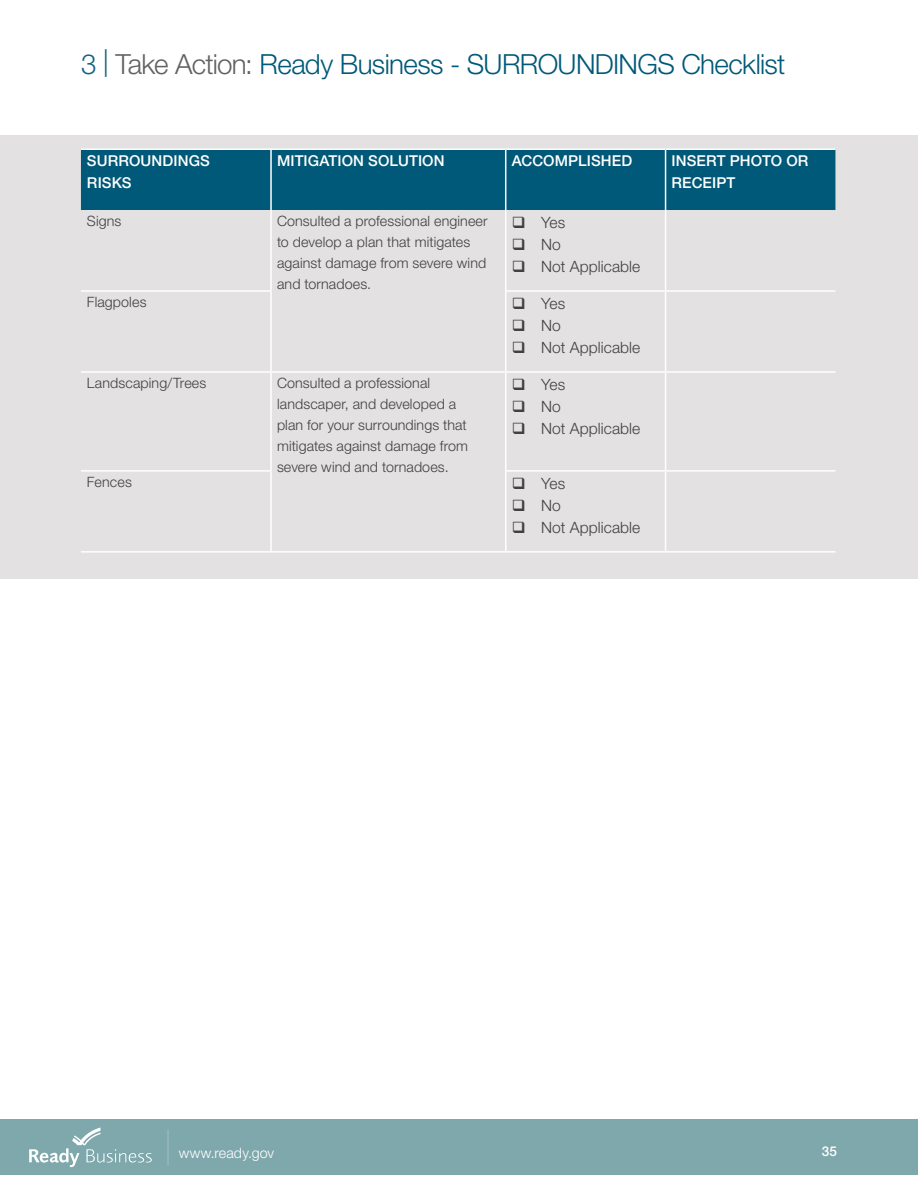
<style>
.page{position:relative;width:918px;height:1188px;background:#fff}
.page>*{position:absolute;margin:0;border:0;box-sizing:border-box;transform-origin:0 0}
.t1{font:300 27.75px "Helvetica Neue LT Std";letter-spacing:-.025em;color:#005978}
.t2{font:300 15.6px "Helvetica Neue LT Std";letter-spacing:.005em;color:#414042}
.t3{font:500 15px/22.5px "Helvetica Neue LT Std";letter-spacing:.005em;color:#fff}
.t4{font:300 14.25px/21px "Helvetica Neue LT Std";letter-spacing:.01em;color:#414042}
.t5{font:300 14.25px "Helvetica Neue LT Std";letter-spacing:.01em;color:#fff}
.t6{font:500 13.5px "Helvetica Neue LT Std";color:#fff}
.s1{color:#156281}
.s2{color:#626264}
</style>
<div class="page">
<div style="left:0;top:1119px;width:918px;height:55px;background:#7fa8ad"></div>
<svg style="left:29px;top:1128px;width:123px;height:39px"></svg>
<hr style="left:167px;top:1130px;width:2px;height:35px;background:#fff">
<div style="left:0;top:135px;width:918px;height:444px;background:#e3e1e1"></div>
<div style="left:81px;top:150px;width:754px;height:60px;background:#005978"></div>
<hr style="left:81px;top:148px;width:190px;height:2px;background:#fff">
<hr style="left:271px;top:148px;width:235px;height:2px;background:#fff">
<hr style="left:506px;top:148px;width:160px;height:2px;background:#fff">
<hr style="left:666px;top:148px;width:169px;height:2px;background:#fff">
<hr style="left:270px;top:150px;width:2px;height:60px;background:#fff">
<hr style="left:505px;top:150px;width:1px;height:60px;background:#fff">
<hr style="left:665px;top:150px;width:1px;height:60px;background:#fff">
<hr style="left:270px;top:210px;width:2px;height:80px;background:#fff">
<hr style="left:505px;top:210px;width:1px;height:80px;background:#fff">
<hr style="left:665px;top:210px;width:1px;height:80px;background:#fff">
<hr style="left:81px;top:290px;width:191px;height:2px;background:#fff">
<hr style="left:270px;top:292px;width:2px;height:79px;background:#fff">
<hr style="left:505px;top:290px;width:161px;height:2px;background:#fff">
<hr style="left:505px;top:292px;width:1px;height:79px;background:#fff">
<hr style="left:666px;top:290px;width:169px;height:2px;background:#fff">
<hr style="left:665px;top:292px;width:1px;height:79px;background:#fff">
<hr style="left:81px;top:371px;width:190px;height:2px;background:#fff">
<hr style="left:271px;top:371px;width:235px;height:2px;background:#fff">
<hr style="left:270px;top:373px;width:2px;height:97px;background:#fff">
<hr style="left:506px;top:371px;width:160px;height:2px;background:#fff">
<hr style="left:505px;top:373px;width:1px;height:97px;background:#fff">
<hr style="left:666px;top:371px;width:169px;height:2px;background:#fff">
<hr style="left:665px;top:373px;width:1px;height:97px;background:#fff">
<hr style="left:81px;top:470px;width:191px;height:2px;background:#fff">
<hr style="left:270px;top:472px;width:2px;height:79px;background:#fff">
<hr style="left:505px;top:470px;width:161px;height:2px;background:#fff">
<hr style="left:505px;top:472px;width:1px;height:79px;background:#fff">
<hr style="left:666px;top:470px;width:169px;height:2px;background:#fff">
<hr style="left:665px;top:472px;width:1px;height:79px;background:#fff">
<hr style="left:81px;top:551px;width:190px;height:2px;background:#fff">
<hr style="left:271px;top:551px;width:235px;height:2px;background:#fff">
<hr style="left:506px;top:551px;width:160px;height:2px;background:#fff">
<hr style="left:666px;top:551px;width:169px;height:2px;background:#fff">
<h3 class="t1" style="left:81px;top:47px;width:706px"><span class="s1">3 |</span> <span class="s2">Take Action:</span> Ready Business - SURROUNDINGS Checklist</h3>
<p class="t3" style="left:87px;top:149px;width:125px">SURROUNDINGS<br>RISKS</p>
<p class="t3" style="left:277px;top:149px;width:169px">MITIGATION SOLUTION</p>
<p class="t3" style="left:512px;top:149px;width:122px">ACCOMPLISHED</p>
<p class="t3" style="left:672px;top:149px;width:138px">INSERT PHOTO OR<br>RECEIPT</p>
<p class="t4" style="left:87px;top:210px;width:36px">Signs</p>
<p class="t4" style="left:277px;top:210px;width:212px">Consulted a professional engineer to develop a plan that mitigates against damage from severe wind and tornadoes.</p>
<p class="t2" style="left:512px;top:213px;width:55px">❑ Yes</p>
<p class="t2" style="left:512px;top:235px;width:51px">❑ No</p>
<p class="t2" style="left:512px;top:257px;width:130px">❑ Not Applicable</p>
<p class="t4" style="left:87px;top:291px;width:61px">Flagpoles</p>
<p class="t2" style="left:512px;top:294px;width:55px">❑ Yes</p>
<p class="t2" style="left:512px;top:316px;width:51px">❑ No</p>
<p class="t2" style="left:512px;top:338px;width:130px">❑ Not Applicable</p>
<p class="t4" style="left:87px;top:372px;width:121px">Landscaping/Trees</p>
<p class="t4" style="left:277px;top:372px;width:193px">Consulted a professional landscaper, and developed a plan for your surroundings that mitigates against damage from severe wind and tornadoes.</p>
<p class="t2" style="left:512px;top:375px;width:55px">❑ Yes</p>
<p class="t2" style="left:512px;top:397px;width:51px">❑ No</p>
<p class="t2" style="left:512px;top:419px;width:130px">❑ Not Applicable</p>
<p class="t4" style="left:87px;top:471px;width:46px">Fences</p>
<p class="t2" style="left:512px;top:474px;width:55px">❑ Yes</p>
<p class="t2" style="left:512px;top:496px;width:51px">❑ No</p>
<p class="t2" style="left:512px;top:518px;width:130px">❑ Not Applicable</p>
<p class="t5" style="left:179px;top:1144px;width:97px">www.ready.gov</p>
<p class="t6" style="left:822px;top:1144px;width:17px">35</p>
</div>
